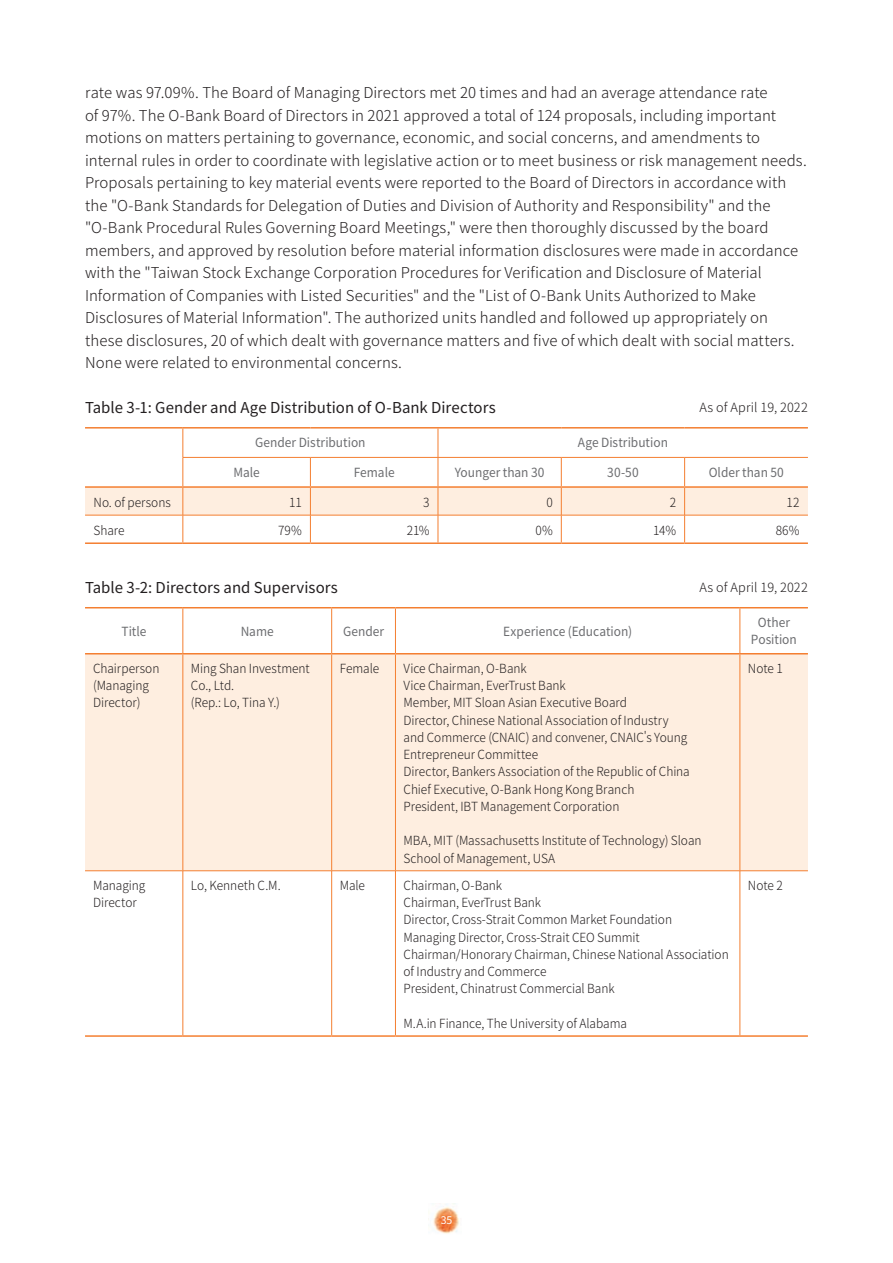
<style>
.page{position:relative;width:893px;height:1263px;background:#fff}
.page>*{position:absolute;margin:0;border:0;box-sizing:border-box;transform-origin:0 0}
._01-內文{font:300 15px/22.5px "Noto Sans CJ Ktc";letter-spacing:.005em;color:#231f20}
._01-圖表標{font:15px "Noto Sans CJ Ktc";letter-spacing:.005em;color:#231f20}
._01-圖表標-2{font:300 12.75px "Noto Sans CJ Ktc";letter-spacing:.01em;color:#231f20}
._01-表格內文{font:300 12.6px/17.2px "Noto Sans CJ Ktc";letter-spacing:-.005em;color:#231f20;scale:.95 1}
._01-表頭{font:12.6px/17.2px "Noto Sans CJ Ktc";color:#6c6d70;text-align:center;scale:.95 1}
.t1{font:10.5px "Noto Sans CJ Ktc";color:#fff}
</style>
<div class="page">
<img style="left:433px;top:1204px;width:27px;height:30px">
<svg style="left:85px;top:428px;width:723px;height:114px"></svg>
<hr style="left:85px;top:427px;width:98px;height:1px;background:#f47f31">
<hr style="left:183px;top:427px;width:127px;height:1px;background:#f47f31">
<hr style="left:310px;top:427px;width:128px;height:1px;background:#f47f31">
<hr style="left:438px;top:427px;width:123px;height:1px;background:#f47f31">
<hr style="left:561px;top:427px;width:124px;height:1px;background:#f47f31">
<hr style="left:685px;top:427px;width:123px;height:1px;background:#f47f31">
<hr style="left:85px;top:542px;width:98px;height:2px;background:#f47f31">
<hr style="left:183px;top:542px;width:127px;height:2px;background:#f47f31">
<hr style="left:310px;top:542px;width:128px;height:2px;background:#f47f31">
<hr style="left:438px;top:542px;width:123px;height:2px;background:#f47f31">
<hr style="left:561px;top:542px;width:124px;height:2px;background:#f47f31">
<hr style="left:685px;top:542px;width:123px;height:2px;background:#f47f31">
<hr style="left:85px;top:486px;width:98px;height:2px;background:#f47f31">
<hr style="left:183px;top:486px;width:127px;height:2px;background:#f47f31">
<hr style="left:310px;top:486px;width:128px;height:2px;background:#f47f31">
<hr style="left:438px;top:486px;width:123px;height:2px;background:#f47f31">
<hr style="left:561px;top:486px;width:124px;height:2px;background:#f47f31">
<hr style="left:685px;top:486px;width:123px;height:2px;background:#f47f31">
<div style="left:85px;top:654px;width:723px;height:216px;background:#feeee0"></div>
<hr style="left:85px;top:1035px;width:98px;height:2px;background:#f47f31">
<hr style="left:183px;top:1035px;width:149px;height:2px;background:#f47f31">
<hr style="left:332px;top:1035px;width:63px;height:2px;background:#f47f31">
<hr style="left:395px;top:1035px;width:345px;height:2px;background:#f47f31">
<hr style="left:740px;top:1035px;width:68px;height:2px;background:#f47f31">
<hr style="left:183px;top:608px;width:1px;height:45px;background:#f47f31">
<hr style="left:331px;top:608px;width:1px;height:45px;background:#f47f31">
<hr style="left:395px;top:608px;width:1px;height:45px;background:#f47f31">
<hr style="left:740px;top:608px;width:1px;height:45px;background:#f47f31">
<hr style="left:183px;top:654px;width:1px;height:216px;background:#f47f31">
<hr style="left:331px;top:654px;width:1px;height:216px;background:#f47f31">
<hr style="left:395px;top:654px;width:1px;height:216px;background:#f47f31">
<hr style="left:740px;top:654px;width:1px;height:216px;background:#f47f31">
<hr style="left:85px;top:870px;width:98px;height:1px;background:#f47f31">
<hr style="left:183px;top:870px;width:149px;height:1px;background:#f47f31">
<hr style="left:183px;top:871px;width:1px;height:164px;background:#f47f31">
<hr style="left:332px;top:870px;width:63px;height:1px;background:#f47f31">
<hr style="left:331px;top:871px;width:1px;height:164px;background:#f47f31">
<hr style="left:395px;top:870px;width:345px;height:1px;background:#f47f31">
<hr style="left:395px;top:871px;width:1px;height:164px;background:#f47f31">
<hr style="left:740px;top:870px;width:68px;height:1px;background:#f47f31">
<hr style="left:740px;top:871px;width:1px;height:164px;background:#f47f31">
<hr style="left:85px;top:607px;width:98px;height:1px;background:#f47f31">
<hr style="left:183px;top:607px;width:149px;height:1px;background:#f47f31">
<hr style="left:332px;top:607px;width:63px;height:1px;background:#f47f31">
<hr style="left:395px;top:607px;width:345px;height:1px;background:#f47f31">
<hr style="left:740px;top:607px;width:68px;height:1px;background:#f47f31">
<hr style="left:85px;top:653px;width:98px;height:1px;background:#f47f31">
<hr style="left:183px;top:653px;width:149px;height:1px;background:#f47f31">
<hr style="left:332px;top:653px;width:63px;height:1px;background:#f47f31">
<hr style="left:395px;top:653px;width:345px;height:1px;background:#f47f31">
<hr style="left:740px;top:653px;width:68px;height:1px;background:#f47f31">
<p class="_01-內文" style="left:85px;top:82px;width:723px">rate was 97.09%. The Board of Managing Directors met 20 times and had an average attendance rate<br>of 97%. The O-Bank Board of Directors in 2021 approved a total of 124 proposals, including important motions on matters pertaining to governance, economic, and social concerns, and amendments to internal rules in order to coordinate with legislative action or to meet business or risk management needs.<br>Proposals pertaining to key material events were reported to the Board of Directors in accordance with the "O-Bank Standards for Delegation of Duties and Division of Authority and Responsibility" and the "O-Bank Procedural Rules Governing Board Meetings," were then thoroughly discussed by the board members, and approved by resolution before material information disclosures were made in accordance with the "Taiwan Stock Exchange Corporation Procedures for Verification and Disclosure of Material Information of Companies with Listed Securities" and the "List of O-Bank Units Authorized to Make Disclosures of Material Information". The authorized units handled and followed up appropriately on these disclosures, 20 of which dealt with governance matters and five of which dealt with social matters.<br>None were related to environmental concerns.</p>
<p class="_01-圖表標" style="left:85px;top:399px;width:412px">Table 3-1: Gender and Age Distribution of O-Bank Directors</p>
<p class="_01-圖表標-2" style="left:699px;top:401px;width:110px">As of April 19, 2022</p>
<p class="_01-表頭" style="left:255px;top:434px;width:118px">Gender Distribution</p>
<p class="_01-表頭" style="left:578px;top:434px;width:96px">Age Distribution</p>
<p class="_01-表頭" style="left:233px;top:464px;width:29px">Male</p>
<p class="_01-表頭" style="left:354px;top:464px;width:45px">Female</p>
<p class="_01-表頭" style="left:455px;top:464px;width:96px">Younger than 30</p>
<p class="_01-表頭" style="left:607px;top:464px;width:35px">30-50</p>
<p class="_01-表頭" style="left:709px;top:464px;width:81px">Older than 50</p>
<p class="_01-表格內文" style="left:94px;top:494px;width:83px">No. of persons</p>
<p class="_01-表格內文" style="left:289px;top:494px;width:15px">11</p>
<p class="_01-表格內文" style="left:423px;top:494px;width:8px">3</p>
<p class="_01-表格內文" style="left:546px;top:494px;width:8px">0</p>
<p class="_01-表格內文" style="left:670px;top:494px;width:8px">2</p>
<p class="_01-表格內文" style="left:786px;top:494px;width:15px">12</p>
<p class="_01-表格內文" style="left:94px;top:522px;width:34px">Share</p>
<p class="_01-表格內文" style="left:278px;top:522px;width:26px">79%</p>
<p class="_01-表格內文" style="left:407px;top:522px;width:25px">21%</p>
<p class="_01-表格內文" style="left:535px;top:522px;width:20px">0%</p>
<p class="_01-表格內文" style="left:653px;top:522px;width:26px">14%</p>
<p class="_01-表格內文" style="left:776px;top:522px;width:26px">86%</p>
<p class="_01-圖表標" style="left:85px;top:579px;width:254px">Table 3-2: Directors and Supervisors</p>
<p class="_01-圖表標-2" style="left:699px;top:581px;width:110px">As of April 19, 2022</p>
<p class="_01-表頭" style="left:121px;top:622px;width:28px">Title</p>
<p class="_01-表頭" style="left:241px;top:622px;width:36px">Name</p>
<p class="_01-表頭" style="left:343px;top:622px;width:45px">Gender</p>
<p class="_01-表頭" style="left:503px;top:622px;width:137px">Experience (Education)</p>
<p class="_01-表頭" style="left:751px;top:614px;width:50px">Other<br>Position</p>
<p class="_01-表格內文" style="left:93px;top:660px;width:71px">Chairperson</p>
<p class="_01-表格內文" style="left:93px;top:677px;width:60px">(Managing<br>Director)</p>
<p class="_01-表格內文" style="left:191px;top:660px;width:127px">Ming Shan Investment<br>Co., Ltd.</p>
<p class="_01-表格內文" style="left:191px;top:694px;width:95px">(Rep.: Lo, Tina Y.)</p>
<p class="_01-表格內文" style="left:340px;top:660px;width:43px">Female</p>
<p class="_01-表格內文" style="left:404px;top:660px;width:131px">Vice Chairman, O-Bank</p>
<p class="_01-表格內文" style="left:404px;top:677px;width:172px">Vice Chairman, EverTrust Bank</p>
<p class="_01-表格內文" style="left:404px;top:694px;width:237px">Member, MIT Sloan Asian Executive Board</p>
<p class="_01-表格內文" style="left:404px;top:712px;width:300px">Director, Chinese National Association of Industry and Commerce (CNAIC) and convener, CNAIC's Young<br>Entrepreneur Committee</p>
<p class="_01-表格內文" style="left:404px;top:763px;width:303px">Director, Bankers Association of the Republic of China</p>
<p class="_01-表格內文" style="left:404px;top:781px;width:244px">Chief Executive, O-Bank Hong Kong Branch</p>
<p class="_01-表格內文" style="left:404px;top:798px;width:229px">President, IBT Management Corporation</p>
<p class="_01-表格內文" style="left:404px;top:832px;width:315px">MBA, MIT (Massachusetts Institute of Technology) Sloan<br>School of Management, USA</p>
<p class="_01-表格內文" style="left:748px;top:660px;width:38px">Note 1</p>
<p class="_01-表格內文" style="left:93px;top:877px;width:56px">Managing<br>Director</p>
<p class="_01-表格內文" style="left:191px;top:877px;width:96px">Lo, Kenneth C.M.</p>
<p class="_01-表格內文" style="left:340px;top:877px;width:28px">Male</p>
<p class="_01-表格內文" style="left:404px;top:877px;width:105px">Chairman, O-Bank</p>
<p class="_01-表格內文" style="left:404px;top:894px;width:146px">Chairman, EverTrust Bank</p>
<p class="_01-表格內文" style="left:404px;top:911px;width:284px">Director, Cross-Strait Common Market Foundation</p>
<p class="_01-表格內文" style="left:404px;top:929px;width:250px">Managing Director, Cross-Strait CEO Summit</p>
<p class="_01-表格內文" style="left:404px;top:946px;width:344px">Chairman/Honorary Chairman, Chinese National Association of Industry and Commerce</p>
<p class="_01-表格內文" style="left:404px;top:980px;width:224px">President, Chinatrust Commercial Bank</p>
<p class="_01-表格內文" style="left:404px;top:1015px;width:237px">M.A.in Finance, The University of Alabama</p>
<p class="_01-表格內文" style="left:748px;top:877px;width:38px">Note 2</p>
<p class="t1" style="left:441px;top:1214px;width:13px">35</p>
</div>
